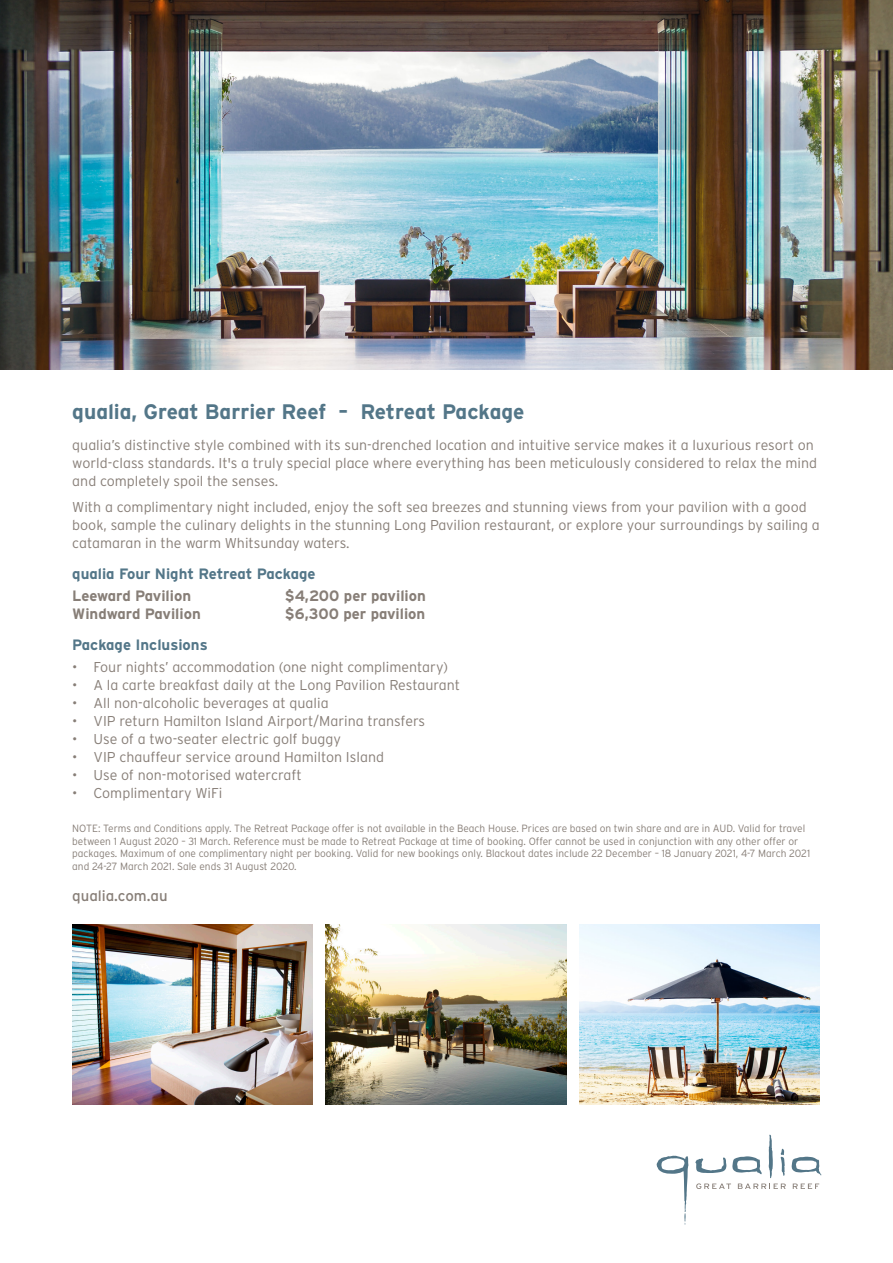
<style>
.page{position:relative;width:893px;height:1263px;background:#fff}
.page>*{position:absolute;margin:0;border:0;box-sizing:border-box;transform-origin:0 0}
.t1{font:700 21px "Hamilton";color:#537688}
.t2{font:700 15px "Hamilton";color:#877e77}
.t3{font:700 15px "Hamilton";color:#537688}
.t4{font:15px "Hamilton";color:#877e77}
.t5{font:300 14.25px/18px "Hamilton";color:#877e77}
.t6{font:300 10.5px/12.6px "Hamilton";color:#877e77}
</style>
<div class="page">
<svg style="left:657px;top:1156px;width:31px;height:69px"></svg>
<svg style="left:695px;top:1135px;width:126px;height:54px"></svg>
<img style="left:0;top:0;width:893px;height:370px">
<img style="left:73px;top:924px;width:240px;height:180px">
<img style="left:579px;top:924px;width:241px;height:180px">
<img style="left:325px;top:924px;width:241px;height:180px">
<p class="t1" style="left:72px;top:400px;width:454px">qualia, Great Barrier Reef – Retreat Package</p>
<p class="t5" style="left:72px;top:436px;width:746px">qualia’s distinctive style combined with its sun-drenched location and intuitive service makes it a luxurious resort on world-class standards. It's a truly special place where everything has been meticulously considered to relax the mind and completely spoil the senses.</p>
<p class="t5" style="left:72px;top:498px;width:749px">With a complimentary night included, enjoy the soft sea breezes and stunning views from your pavilion with a good book, sample the culinary delights in the stunning Long Pavilion restaurant, or explore your surroundings by sailing a catamaran in the warm Whitsunday waters.</p>
<p class="t3" style="left:72px;top:565px;width:245px">qualia Four Night Retreat Package</p>
<p class="t2" style="left:72px;top:588px;width:120px">Leeward Pavilion</p>
<p class="t2" style="left:285px;top:588px;width:142px">$4,200 per pavilion</p>
<p class="t2" style="left:72px;top:606px;width:130px">Windward Pavilion</p>
<p class="t2" style="left:285px;top:606px;width:142px">$6,300 per pavilion</p>
<p class="t3" style="left:72px;top:636px;width:137px">Package Inclusions</p>
<p class="t5" style="left:72px;top:658px;width:377px">• Four nights’ accommodation (one night complimentary)</p>
<p class="t5" style="left:72px;top:676px;width:389px">• A la carte breakfast daily at the Long Pavilion Restaurant</p>
<p class="t5" style="left:72px;top:694px;width:258px">• All non-alcoholic beverages at qualia</p>
<p class="t5" style="left:72px;top:712px;width:354px">• VIP return Hamilton Island Airport/Marina transfers</p>
<p class="t5" style="left:72px;top:730px;width:270px">• Use of a two-seater electric golf buggy</p>
<p class="t5" style="left:72px;top:748px;width:313px">• VIP chauffeur service around Hamilton Island</p>
<p class="t5" style="left:72px;top:766px;width:231px">• Use of non-motorised watercraft</p>
<p class="t5" style="left:72px;top:784px;width:152px">• Complimentary WiFi</p>
<p class="t6" style="left:72px;top:822px;width:739px">NOTE: Terms and Conditions apply. The Retreat Package offer is not available in the Beach House. Prices are based on twin share and are in AUD. Valid for travel between 1 August 2020 – 31 March. Reference must be made to Retreat Package at time of booking. Offer cannot be used in conjunction with any other offer or packages. Maximum of one complimentary night per booking. Valid for new bookings only. Blackout dates include 22 December – 18 January 2021, 4-7 March 2021 and 24-27 March 2021. Sale ends 31 August 2020.</p>
<p class="t4" style="left:72px;top:887px;width:97px">qualia.com.au</p>
</div>
